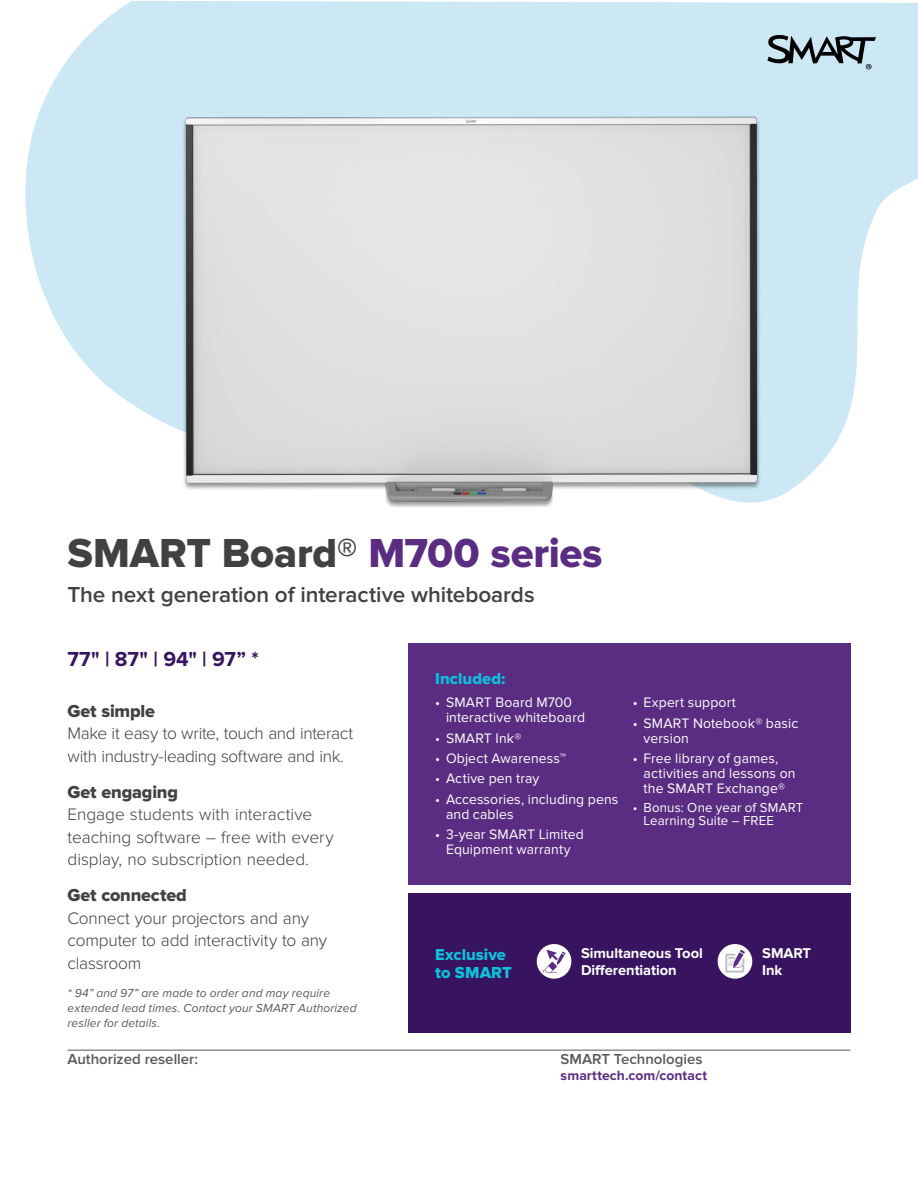
<style>
.page{position:relative;width:918px;height:1188px;background:#fff}
.page>*{position:absolute;margin:0;border:0;box-sizing:border-box;transform-origin:0 0}
.t1{font:42px "Proxima Nova Extrabld";letter-spacing:-.005em;color:#414042}
.t2{font:600 22.5px "Proxima Nova";letter-spacing:-.005em;color:#414042}
.t3{font:700 21px "Proxima Nova";color:#381460}
.t4{font:18px "Proxima Nova Extrabld";letter-spacing:-.01em;color:#414042}
.t5{font:300 17.25px/22.5px "Proxima Nova";letter-spacing:-.01em;color:#414042}
.t6{font:16.5px/18px "Proxima Nova Extrabld";letter-spacing:.005em;color:#0dc0dc}
.t7{font:600 15px "Proxima Nova";color:#58595b}
.t8{font:700 14.7px/16.5px "Proxima Nova";letter-spacing:-.005em;color:#fff}
.t9{font:14.25px/15px "Proxima Nova";letter-spacing:.01em;color:#fff}
.t10{font:700 13.8px "Proxima Nova";letter-spacing:.01em;color:#5a2d82}
.t11{font:13.5px/13.5px "Proxima Nova";letter-spacing:.01em;color:#fff}
.t12{font:italic 12px/15px "Proxima Nova";letter-spacing:.01em;color:#58595b}
.s1{color:#5a2d82}
</style>
<div class="page">
<svg style="left:25px;top:1px;width:893px;height:495px;fill:#cde8f5"></svg>
<div style="left:408px;top:644px;width:442px;height:241px;background:#5a2d82"></div>
<svg style="left:766px;top:33px;width:110px;height:36px;background:#8c9ea7"></svg>
<img style="left:156px;top:116px;width:624px;height:392px">
<hr style="left:68px;top:1050px;width:782px;height:1px;background:#58595b">
<div style="left:408px;top:893px;width:442px;height:139px;background:#381460"></div>
<div style="left:537px;top:944px;width:34px;height:35px;background:#fff;border-radius:50%"></div>
<svg style="left:543px;top:950px;width:23px;height:23px"></svg>
<div style="left:718px;top:944px;width:34px;height:35px;background:#fff;border-radius:50%"></div>
<svg style="left:725px;top:950px;width:20px;height:23px"></svg>
<h1 class="t1" style="left:68px;top:529px;width:537px">SMART Board® <span class="s1">M700 series</span></h1>
<h2 class="t2" style="left:68px;top:582px;width:469px">The next generation of interactive whiteboards</h2>
<h3 class="t3" style="left:68px;top:647px;width:193px">77" | 87" | 94" | 97” *</h3>
<p class="t4" style="left:68px;top:700px;width:89px">Get simple</p>
<p class="t5" style="left:68px;top:722px;width:287px">Make it easy to write, touch and interact with industry-leading software and ink.</p>
<p class="t4" style="left:68px;top:781px;width:112px">Get engaging</p>
<p class="t5" style="left:68px;top:803px;width:268px">Engage students with interactive teaching software – free with every display, no subscription needed.</p>
<p class="t4" style="left:68px;top:885px;width:121px">Get connected</p>
<p class="t5" style="left:68px;top:907px;width:261px">Connect your projectors and any computer to add interactivity to any classroom</p>
<p class="t12" style="left:68px;top:986px;width:291px">* 94” and 97” are made to order and may require extended lead times. Contact your SMART Authorized resller for details.</p>
<p class="t6" style="left:435px;top:669px;width:72px">Included:</p>
<p class="t9" style="left:446px;top:695px;width:141px;text-indent:-11px">• SMART Board M700 interactive whiteboard</p>
<p class="t9" style="left:435px;top:731px;width:88px">• SMART Ink®</p>
<p class="t9" style="left:435px;top:751px;width:133px">• Object Awareness™</p>
<p class="t9" style="left:435px;top:771px;width:106px">• Active pen tray</p>
<p class="t9" style="left:446px;top:792px;width:174px;text-indent:-11px">• Accessories, including pens and cables</p>
<p class="t9" style="left:435px;top:827px;width:150px;text-align:center">• 3-year SMART Limited<br>Equipment warranty</p>
<p class="t9" style="left:633px;top:695px;width:105px">• Expert support</p>
<p class="t9" style="left:644px;top:716px;width:156px;text-indent:-11px">• SMART Notebook® basic version</p>
<p class="t9" style="left:644px;top:751px;width:154px;text-indent:-11px">• Free library of games, activities and lessons on the SMART Exchange®</p>
<p class="t11" style="left:644px;top:801px;width:161px;text-indent:-11px">• Bonus: One year of SMART<br>Learning Suite – FREE</p>
<p class="t6" style="left:435px;top:946px;width:78px">Exclusive to SMART</p>
<p class="t8" style="left:581px;top:946px;width:123px">Simultaneous Tool<br>Differentiation</p>
<p class="t8" style="left:762px;top:946px;width:50px">SMART<br>Ink</p>
<p class="t7" style="left:68px;top:1050px;width:132px">Authorized reseller:</p>
<p class="t7" style="left:561px;top:1050px;width:143px">SMART Technologies</p>
<p class="t10" style="left:561px;top:1067px;width:148px">smarttech.com/contact</p>
</div>
